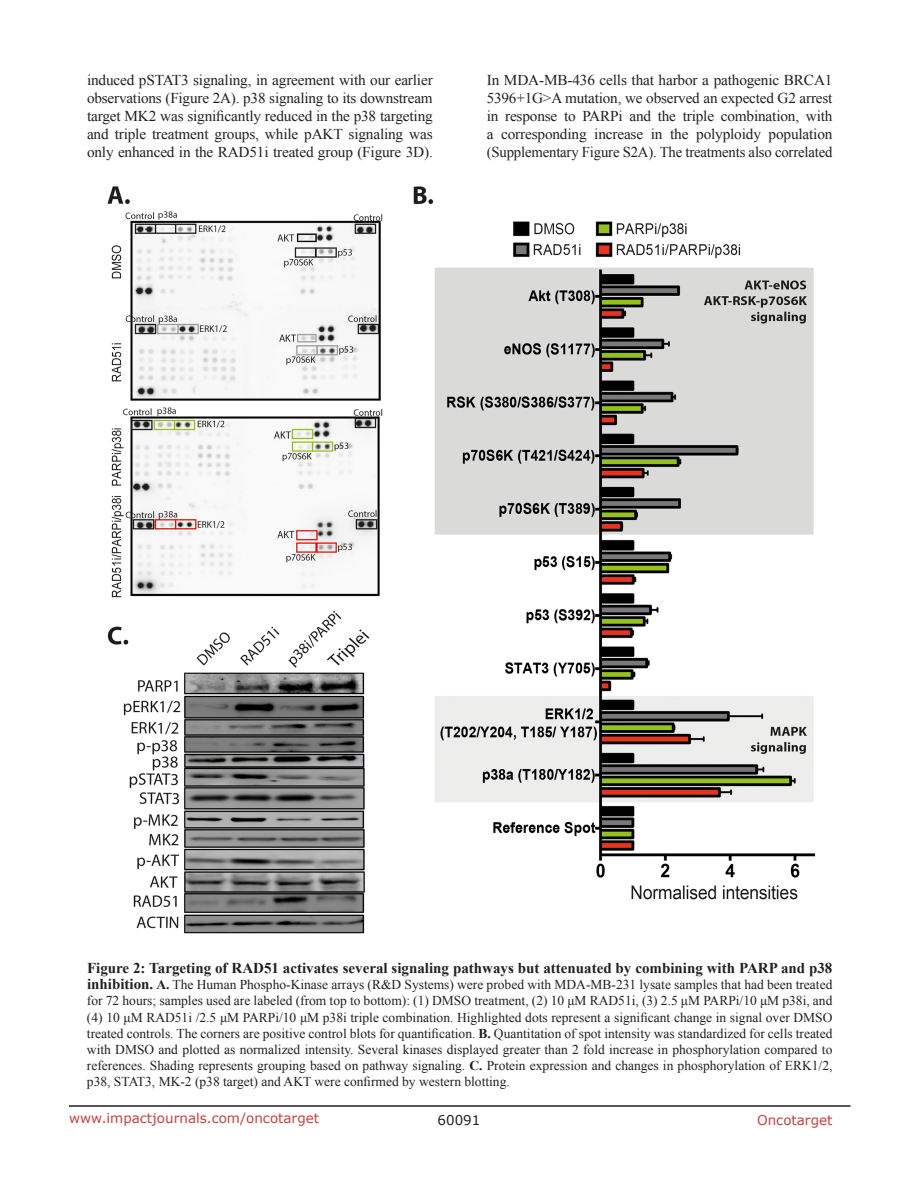
<style>
.page{position:relative;width:918px;height:1188px;background:#fff}
.page>*{position:absolute;margin:0;border:0;box-sizing:border-box;transform-origin:0 0}
.t1{font:15px/18px "Times New Roman";letter-spacing:-.01em;color:#231f20;text-align:justify}
.t2{font:700 15px "Times New Roman";color:#231f20}
.t3{font:13.5px/16.2px "Times New Roman";color:#231f20;text-align:justify}
.t4{font:13.5px "Verdana";color:#c24141}
.t5{font:13.5px "Verdana";color:#231f20}
.s1{font-weight:700;font-size:15px}
.s2{font-weight:700}
</style>
<div class="page">
<hr style="left:69px;top:1105px;width:781px;height:2px;background:#231f20">
<img style="left:107px;top:186px;width:709px;height:748px">
<p class="t1" style="left:87px;top:71px;width:347px">induced pSTAT3 signaling, in agreement with our earlier observations (Figure 2A). p38 signaling to its downstream target MK2 was significantly reduced in the p38 targeting and triple treatment groups, while pAKT signaling was only enhanced in the RAD51i treated group (Figure 3D).</p>
<p class="t1" style="left:487px;top:71px;width:347px">In MDA-MB-436 cells that harbor a pathogenic BRCA1<br>5396+1G&gt;A mutation, we observed an expected G2 arrest in response to PARPi and the triple combination, with a corresponding increase in the polyploidy population (Supplementary Figure S2A). The treatments also correlated</p>
<p class="t2" style="left:87px;top:958px;width:747px">Figure 2: Targeting of RAD51 activates several signaling pathways but attenuated by combining with PARP and p38</p>
<p class="t3" style="left:87px;top:976px;width:747px"><span class="s1">inhibition.</span> <span class="s2">A.</span> The Human Phospho-Kinase arrays (R&amp;D Systems) were probed with MDA-MB-231 lysate samples that had been treated for 72 hours; samples used are labeled (from top to bottom): (1) DMSO treatment, (2) 10 μM RAD51i, (3) 2.5 μM PARPi/10 μM p38i, and (4) 10 μM RAD51i /2.5 μM PARPi/10 μM p38i triple combination. Highlighted dots represent a significant change in signal over DMSO treated controls. The corners are positive control blots for quantification. <span class="s2">B.</span> Quantitation of spot intensity was standardized for cells treated with DMSO and plotted as normalized intensity. Several kinases displayed greater than 2 fold increase in phosphorylation compared to references. Shading represents grouping based on pathway signaling. <span class="s2">C.</span> Protein expression and changes in phosphorylation of ERK1/2, p38, STAT3, MK-2 (p38 target) and AKT were confirmed by western blotting.</p>
<p class="t4" style="left:69px;top:1109px;width:252px">www.impactjournals.com/oncotarget</p>
<p class="t5" style="left:438px;top:1111px;width:44px">60091</p>
<p class="t4" style="left:757px;top:1111px;width:77px">Oncotarget</p>
</div>
